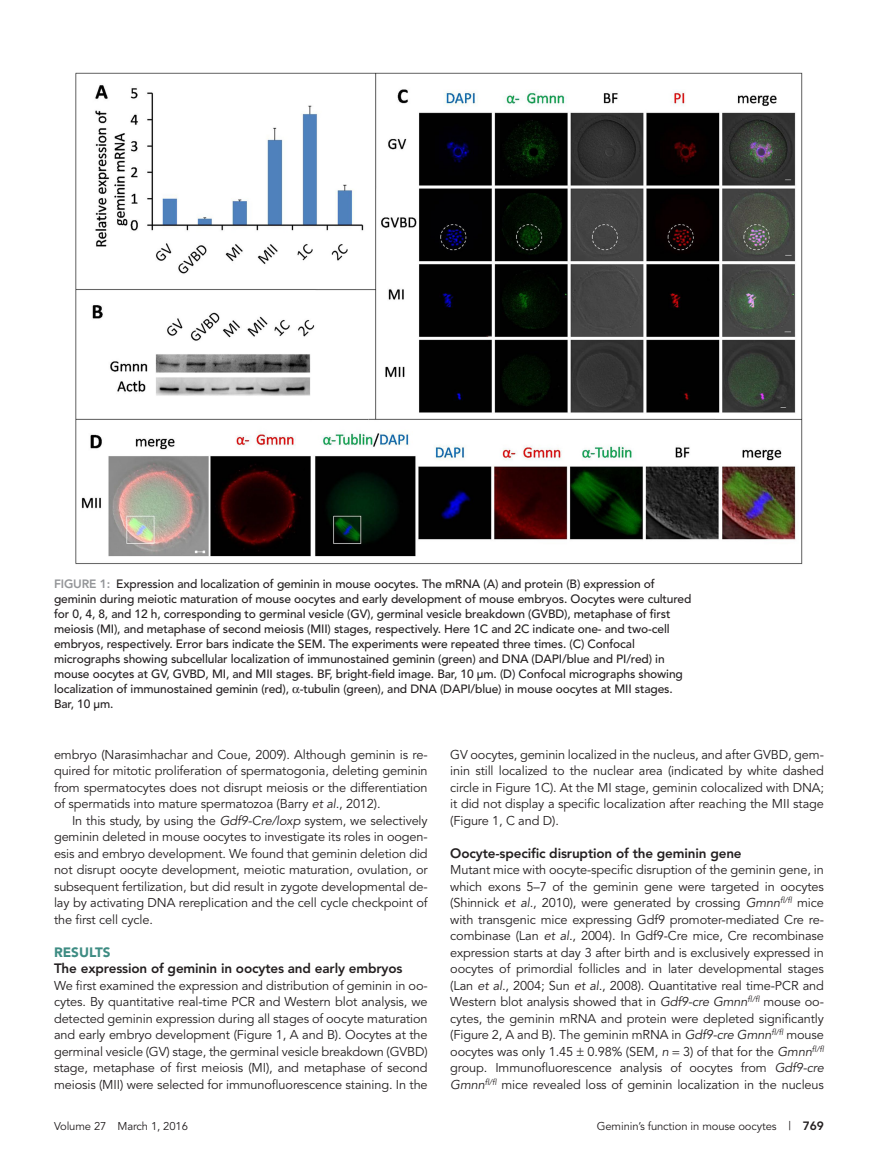
<style>
.page{position:relative;width:878px;height:1175px;background:#fff}
.page>*{position:absolute;margin:0;border:0;box-sizing:border-box;transform-origin:0 0}
.H2afterH1{font:800 13.5px "Avenir";letter-spacing:-.01em;color:#231f20}
.t1{font:900 13.5px "Avenir";color:#3e8c83}
.ParaFL{font:12.75px/16.5px "Avenir";letter-spacing:-.01em;color:#231f20;text-align:justify}
.Para{font:12.75px/16.5px "Avenir";letter-spacing:-.01em;color:#231f20;text-align:justify}
.FigCaption_35_5p{font:500 12px/15px "Avenir";letter-spacing:-.01em;color:#231f20}
.ParaFL-2{font:11.25px "Avenir";letter-spacing:-.01em;color:#231f20}
.s1{font-weight:800;color:#939598}
.s2{font-style:italic}
.s3{font-size:12px}
.s4{font-weight:800;font-size:12px}
</style>
<div class="page">
<img style="left:76px;top:72px;width:726px;height:492px">
<p class="FigCaption_35_5p" style="left:54px;top:576px;width:639px"><span class="s1">FIGURE 1:</span> Expression and localization of geminin in mouse oocytes. The mRNA (A) and protein (B) expression of geminin during meiotic maturation of mouse oocytes and early development of mouse embryos. Oocytes were cultured for 0, 4, 8, and 12 h, corresponding to germinal vesicle (GV), germinal vesicle breakdown (GVBD), metaphase of first meiosis (MI), and metaphase of second meiosis (MII) stages, respectively. Here 1C and 2C indicate one- and two-cell embryos, respectively. Error bars indicate the SEM. The experiments were repeated three times. (C) Confocal micrographs showing subcellular localization of immunostained geminin (green) and DNA (DAPI/blue and PI/red) in mouse oocytes at GV, GVBD, MI, and MII stages. BF, bright-field image. Bar, 10 μm. (D) Confocal micrographs showing localization of immunostained geminin (red), -tubulin (green), and DNA (DAPI/blue) in mouse oocytes at MII stages.<br>Bar, 10 μm.</p>
<p class="Para" style="left:54px;top:746px;width:375px">embryo (Narasimhachar and Coue, 2009). Although geminin is re&shy;quired for mitotic proliferation of spermatogonia, deleting geminin from spermatocytes does not disrupt meiosis or the differentiation of spermatids into mature spermatozoa (Barry <span class="s2">et al.</span>, 2012).</p>
<p class="Para" style="left:54px;top:812px;width:375px;text-indent:18px">In this study, by using the <span class="s2">Gdf9-Cre/loxp</span> system, we selectively geminin deleted in mouse oocytes to investigate its roles in oogen&shy;esis and embryo development. We found that geminin deletion did not disrupt oocyte development, meiotic maturation, ovulation, or subsequent fertilization, but did result in zygote developmental de&shy;lay by activating DNA rereplication and the cell cycle checkpoint of the first cell cycle.</p>
<h1 class="t1" style="left:54px;top:943px;width:58px">RESULTS</h1>
<p class="H2afterH1" style="left:54px;top:960px;width:350px">The expression of geminin in oocytes and early embryos</p>
<p class="ParaFL" style="left:54px;top:977px;width:375px">We first examined the expression and distribution of geminin in oo&shy;cytes. By quantitative real-time PCR and Western blot analysis, we detected geminin expression during all stages of oocyte maturation and early embryo development (Figure 1, A and B). Oocytes at the germinal vesicle (GV) stage, the germinal vesicle breakdown (GVBD) stage, metaphase of first meiosis (MI), and metaphase of second meiosis (MII) were selected for immunofluorescence staining. In the</p>
<p class="ParaFL" style="left:450px;top:746px;width:375px">GV oocytes, geminin localized in the nucleus, and after GVBD, gem&shy;inin still localized to the nuclear area (indicated by white dashed circle in Figure 1C). At the MI stage, geminin colocalized with DNA; it did not display a specific localization after reaching the MII stage (Figure 1, C and D).</p>
<h2 class="H2afterH1" style="left:450px;top:845px;width:293px">Oocyte-specific disruption of the geminin gene</h2>
<p class="ParaFL" style="left:450px;top:862px;width:375px">Mutant mice with oocyte-specific disruption of the geminin gene, in which exons 5–7 of the geminin gene were targeted in oocytes (Shinnick <span class="s2">et al.</span>, 2010), were generated by crossing <span class="s2">Gmnn</span><sup>fl/fl</sup> mice with transgenic mice expressing Gdf9 promoter-mediated Cre re&shy;combinase (Lan <span class="s2">et al.</span>, 2004). In Gdf9-Cre mice, Cre recombinase expression starts at day 3 after birth and is exclusively expressed in oocytes of primordial follicles and in later developmental stages (Lan <span class="s2">et al.</span>, 2004; Sun <span class="s2">et al.</span>, 2008). Quantitative real time-PCR and Western blot analysis showed that in <span class="s2">Gdf9-cre Gmnn</span><sup>fl/fl</sup> mouse oo&shy;cytes, the geminin mRNA and protein were depleted significantly (Figure 2, A and B). The geminin mRNA in <span class="s2">Gdf9-cre Gmnn</span><sup>fl/fl</sup> mouse oocytes was only 1.45 0.98% (SEM, <span class="s2">n</span> 3) of that for the <span class="s2">Gmnn</span><sup>fl/fl </sup>group. Immunofluorescence analysis of oocytes from <span class="s2">Gdf9-cre Gmnn</span><sup>fl/fl</sup> mice revealed loss of geminin localization in the nucleus</p>
<p class="ParaFL-2" style="left:54px;top:1119px;width:135px">Volume 27 March 1, 2016</p>
<p class="ParaFL-2" style="left:596px;top:1119px;width:229px">Geminin’s function in mouse oocytes <span class="s3">|</span> <span class="s4">769</span></p>
</div>
